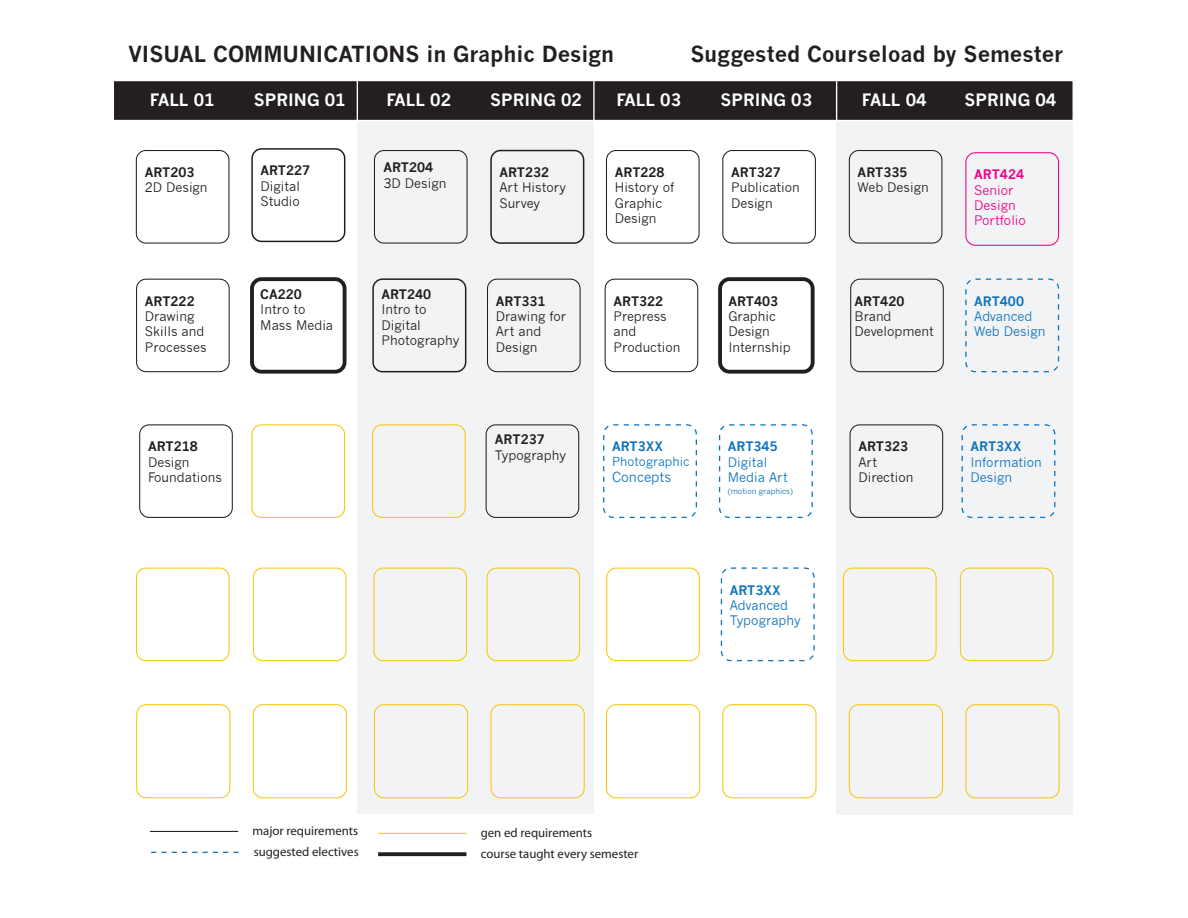
<style>
.page{position:relative;width:1188px;height:918px;background:#fff}
.page>*{position:absolute;margin:0;border:0;box-sizing:border-box;transform-origin:0 0}
.t1{font:700 21.6px "News Gothic";color:#231f20}
.t2{font:700 16.65px "News Gothic";color:#fff}
.t3{font:13.5px "News Gothic";color:#1074bc}
.t4{font:12.9px/15.5px "News Gothic";color:#231f20}
.t5{font:700 12.9px "News Gothic";color:#231f20}
.t6{font:12.9px/20.9px "Myriad Pro";color:#231f20}
.t7{font:12.9px/15.5px "News Gothic";color:#1074bc}
.t8{font:700 12.9px "News Gothic";color:#1074bc}
.t9{font:12.9px/15.5px "News Gothic";color:#ed028c}
.t10{font:700 12.9px "News Gothic";color:#ed028c}
.t11{font:12.15px "News Gothic";color:#1074bc}
.t12{font:7.65px "News Gothic";color:#1074bc}
</style>
<div class="page">
<div style="left:357px;top:81px;width:237px;height:733px;background:#f2f3f4"></div>
<div style="left:837px;top:87px;width:236px;height:727px;background:#f2f3f4"></div>
<div style="left:113px;top:80px;width:961px;height:41px;background:#231f20;border:1px solid #fff"></div>
<div style="left:136px;top:150px;width:93px;height:94px;border:1px solid #231f20;border-radius:9px"></div>
<div style="left:136px;top:279px;width:94px;height:93px;border:1px solid #231f20;border-radius:9px"></div>
<div style="left:136px;top:568px;width:94px;height:93px;border:1px solid #f5c611;border-radius:9px"></div>
<div style="left:136px;top:704px;width:94px;height:94px;border:1px solid #f5c611;border-radius:9px"></div>
<div style="left:251px;top:148px;width:94px;height:94px;border:2px solid #231f20;border-radius:9px"></div>
<div style="left:486px;top:424px;width:93px;height:94px;border:1px solid #231f20;border-radius:9px"></div>
<div style="left:253px;top:568px;width:93px;height:93px;border:1px solid #f5c611;border-radius:9px"></div>
<div style="left:251px;top:424px;width:94px;height:94px;border:1px solid #f5c611;border-radius:9px"></div>
<div style="left:373px;top:568px;width:94px;height:93px;border:1px solid #f5c611;border-radius:9px"></div>
<div style="left:372px;top:424px;width:94px;height:94px;border:1px solid #f5c611;border-radius:9px"></div>
<div style="left:253px;top:704px;width:94px;height:94px;border:1px solid #f5c611;border-radius:9px"></div>
<div style="left:250px;top:277px;width:97px;height:97px;border:4px solid #231f20;border-radius:9px"></div>
<div style="left:374px;top:150px;width:94px;height:94px;border:1px solid #231f20;border-radius:9px"></div>
<div style="left:139px;top:424px;width:94px;height:94px;border:1px solid #231f20;border-radius:9px"></div>
<div style="left:372px;top:278px;width:94px;height:94px;border:2px solid #231f20;border-radius:9px"></div>
<div style="left:374px;top:704px;width:94px;height:94px;border:1px solid #f5c611;border-radius:9px"></div>
<div style="left:490px;top:150px;width:94px;height:94px;border:2px solid #231f20;border-radius:9px"></div>
<div style="left:605px;top:279px;width:93px;height:93px;border:1px solid #231f20;border-radius:9px"></div>
<div style="left:487px;top:568px;width:93px;height:93px;border:1px solid #f5c611;border-radius:9px"></div>
<div style="left:491px;top:704px;width:94px;height:94px;border:1px solid #f5c611;border-radius:9px"></div>
<div style="left:606px;top:150px;width:94px;height:94px;border:1px solid #231f20;border-radius:9px"></div>
<div style="left:850px;top:424px;width:93px;height:94px;border:1px solid #231f20;border-radius:9px"></div>
<div style="left:603px;top:424px;width:94px;height:94px;border:1px dashed #1074bc;border-radius:9px"></div>
<div style="left:606px;top:704px;width:94px;height:94px;border:1px solid #f5c611;border-radius:9px"></div>
<div style="left:718px;top:277px;width:97px;height:97px;border:4px solid #231f20;border-radius:9px"></div>
<div style="left:722px;top:150px;width:94px;height:94px;border:1px solid #231f20;border-radius:9px"></div>
<div style="left:487px;top:279px;width:94px;height:93px;border:1px solid #231f20;border-radius:9px"></div>
<div style="left:721px;top:567px;width:94px;height:94px;border:1px dashed #1074bc;border-radius:9px"></div>
<div style="left:722px;top:704px;width:95px;height:94px;border:1px solid #f5c611;border-radius:9px"></div>
<div style="left:850px;top:279px;width:94px;height:93px;border:1px solid #231f20;border-radius:9px"></div>
<div style="left:849px;top:150px;width:93px;height:94px;border:1px solid #231f20;border-radius:9px"></div>
<div style="left:962px;top:424px;width:93px;height:94px;border:1px dashed #1074bc;border-radius:9px"></div>
<div style="left:849px;top:704px;width:94px;height:94px;border:1px solid #f5c611;border-radius:9px"></div>
<div style="left:965px;top:152px;width:94px;height:94px;border:1px solid #ed028c;border-radius:9px"></div>
<div style="left:965px;top:279px;width:94px;height:93px;border:1px dashed #1074bc;border-radius:9px"></div>
<div style="left:719px;top:424px;width:94px;height:94px;border:1px dashed #1074bc;border-radius:9px"></div>
<div style="left:843px;top:568px;width:94px;height:93px;border:1px solid #f5c611;border-radius:9px"></div>
<div style="left:960px;top:568px;width:94px;height:93px;border:1px solid #f5c611;border-radius:9px"></div>
<div style="left:606px;top:568px;width:94px;height:93px;border:1px solid #f5c611;border-radius:9px"></div>
<div style="left:965px;top:704px;width:95px;height:94px;border:1px solid #f5c611;border-radius:9px"></div>
<hr style="left:357px;top:81px;width:1px;height:40px;background:#fff">
<hr style="left:593px;top:81px;width:2px;height:40px;background:#fff">
<hr style="left:836px;top:81px;width:1px;height:40px;background:#fff">
<hr style="left:150px;top:831px;width:88px;height:1px;background:#231f20">
<svg style="left:151px;top:852px;width:88px;height:1px"></svg>
<svg style="left:378px;top:852px;width:88px;height:4px"></svg>
<hr style="left:378px;top:833px;width:88px;height:1px;background:#f5c611">
<h1 class="t1" style="left:128px;top:41px;width:487px">VISUAL COMMUNICATIONS in Graphic Design</h1>
<h1 class="t1" style="left:690px;top:41px;width:375px">Suggested Courseload by Semester</h1>
<p class="t2" style="left:254px;top:90px;width:93px">SPRING 01</p>
<p class="t2" style="left:386px;top:90px;width:66px">FALL 02</p>
<p class="t2" style="left:490px;top:90px;width:93px">SPRING 02</p>
<p class="t2" style="left:616px;top:90px;width:66px">FALL 03</p>
<p class="t2" style="left:720px;top:90px;width:93px">SPRING 03</p>
<p class="t2" style="left:862px;top:90px;width:66px">FALL 04</p>
<p class="t2" style="left:965px;top:90px;width:93px">SPRING 04</p>
<p class="t2" style="left:150px;top:90px;width:66px">FALL 01</p>
<p class="t5" style="left:145px;top:164px;width:51px">ART203</p>
<p class="t4" style="left:145px;top:180px;width:64px">2D Design</p>
<p class="t5" style="left:145px;top:293px;width:51px">ART222</p>
<p class="t4" style="left:145px;top:309px;width:63px">Drawing<br>Skills and<br>Processes</p>
<p class="t5" style="left:148px;top:439px;width:51px">ART218</p>
<p class="t4" style="left:148px;top:454px;width:75px">Design<br>Foundations</p>
<p class="t5" style="left:260px;top:163px;width:51px">ART227</p>
<p class="t4" style="left:260px;top:178px;width:41px">Digital<br>Studio</p>
<p class="t5" style="left:260px;top:286px;width:43px">CA220</p>
<p class="t4" style="left:260px;top:302px;width:74px">Intro to<br>Mass Media</p>
<p class="t5" style="left:383px;top:160px;width:51px">ART204</p>
<p class="t4" style="left:383px;top:176px;width:64px">3D Design</p>
<p class="t5" style="left:381px;top:286px;width:51px">ART240</p>
<p class="t4" style="left:381px;top:302px;width:79px">Intro to<br>Digital<br>Photography</p>
<p class="t5" style="left:499px;top:164px;width:51px">ART232</p>
<p class="t4" style="left:499px;top:180px;width:68px">Art History<br>Survey</p>
<p class="t5" style="left:496px;top:293px;width:51px">ART331</p>
<p class="t4" style="left:496px;top:309px;width:72px">Drawing for<br>Art and<br>Design</p>
<p class="t5" style="left:495px;top:432px;width:51px">ART237</p>
<p class="t4" style="left:495px;top:447px;width:72px">Typography</p>
<p class="t5" style="left:615px;top:164px;width:51px">ART228</p>
<p class="t4" style="left:615px;top:180px;width:61px">History of<br>Graphic<br>Design</p>
<p class="t5" style="left:613px;top:293px;width:51px">ART322</p>
<p class="t4" style="left:613px;top:309px;width:68px">Prepress and<br>Production</p>
<p class="t8" style="left:612px;top:439px;width:53px">ART3XX</p>
<p class="t11" style="left:612px;top:454px;width:79px">Photographic</p>
<p class="t3" style="left:612px;top:469px;width:61px">Concepts</p>
<p class="t5" style="left:731px;top:164px;width:51px">ART327</p>
<p class="t4" style="left:731px;top:180px;width:70px">Publication<br>Design</p>
<p class="t5" style="left:728px;top:293px;width:51px">ART403</p>
<p class="t4" style="left:728px;top:309px;width:64px">Graphic<br>Design<br>Internship</p>
<p class="t8" style="left:728px;top:439px;width:51px">ART345</p>
<p class="t7" style="left:728px;top:454px;width:61px">Digital<br>Media Art</p>
<p class="t12" style="left:728px;top:487px;width:67px">(motion graphics)</p>
<p class="t8" style="left:730px;top:582px;width:53px">ART3XX</p>
<p class="t7" style="left:730px;top:598px;width:72px">Advanced<br>Typography</p>
<p class="t5" style="left:858px;top:164px;width:51px">ART335</p>
<p class="t4" style="left:858px;top:180px;width:73px">Web Design</p>
<p class="t5" style="left:855px;top:293px;width:51px">ART420</p>
<p class="t4" style="left:855px;top:309px;width:81px">Brand<br>Development</p>
<p class="t10" style="left:974px;top:167px;width:51px">ART424</p>
<p class="t9" style="left:974px;top:182px;width:53px">Senior<br>Design<br>Portfolio</p>
<p class="t8" style="left:974px;top:293px;width:51px">ART400</p>
<p class="t7" style="left:974px;top:309px;width:73px">Advanced<br>Web Design</p>
<p class="t5" style="left:858px;top:439px;width:51px">ART323</p>
<p class="t4" style="left:858px;top:454px;width:57px">Art<br>Direction</p>
<p class="t8" style="left:971px;top:439px;width:53px">ART3XX</p>
<p class="t7" style="left:971px;top:454px;width:73px">Information<br>Design</p>
<p class="t6" style="left:253px;top:820px;width:108px">major requirements suggested electives</p>
<p class="t6" style="left:481px;top:822px;width:113px">gen ed requirements</p>
<p class="t6" style="left:481px;top:843px;width:159px">course taught every semester</p>
</div>
